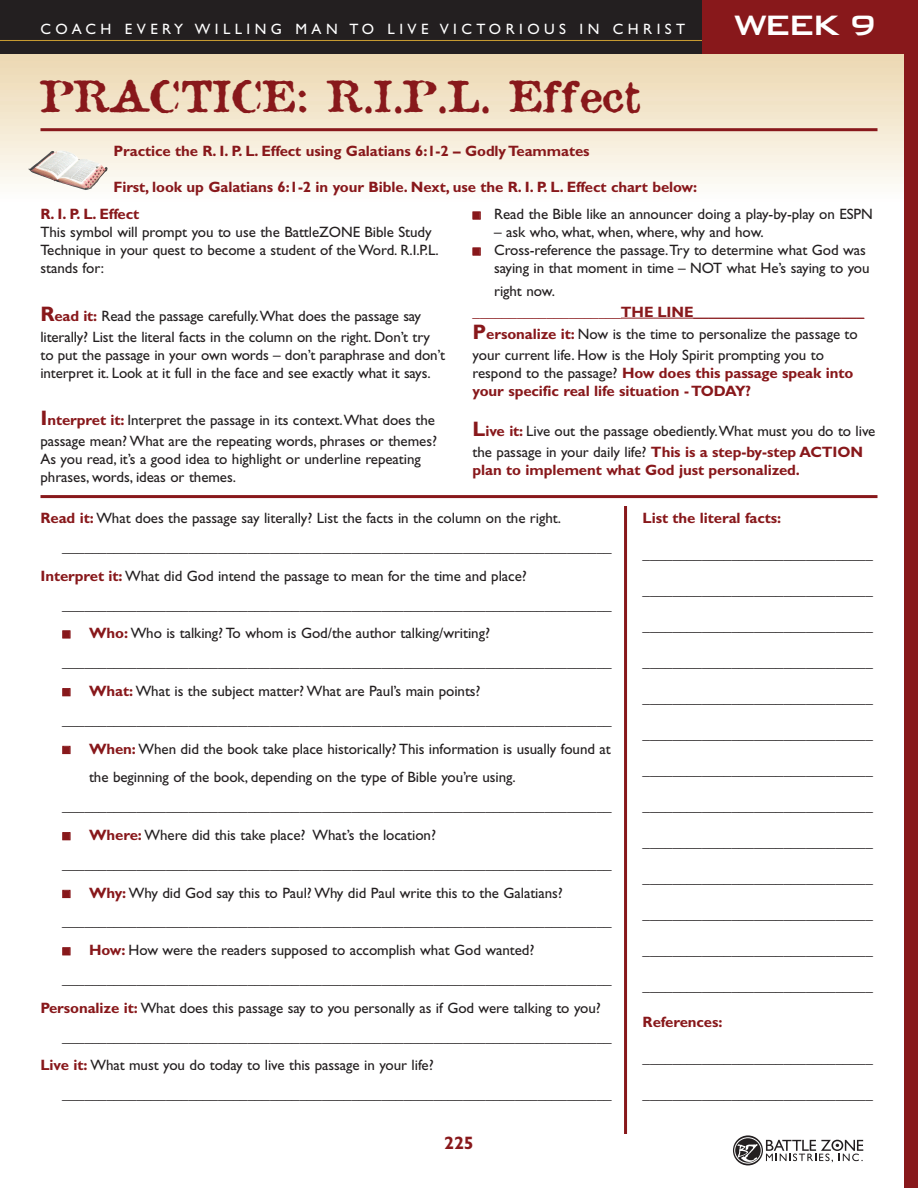
<style>
.page{position:relative;width:918px;height:1188px;background:#fff}
.page>*{position:absolute;margin:0;border:0;box-sizing:border-box;transform-origin:0 0}
.t1{font:42px "Atticpc";color:#88181b}
.t2{font:500 37.5px "Bank Gothic BT";color:#fff}
.t3{font:700 18px "Gill Sans";color:#88181b}
.t4{font:15px/18px "Gill Sans";letter-spacing:-.005em;color:#231f20}
.t5{font:700 15px/18px "Gill Sans";letter-spacing:-.005em;color:#88181b}
.t6{font:15px "Gill Sans";letter-spacing:.295em;color:#fff}
.s1{font-weight:700;font-size:21px;color:#88181b}
.s2{font-weight:700;color:#88181b}
.s3{color:#88181b}
.s4{font-weight:400;color:#231f20}
</style>
<div class="page">
<svg style="left:0;top:54px;width:904px;height:81px;background:#f0e1c3"></svg>
<div style="left:904px;top:0;width:14px;height:1188px;background:#88181b"></div>
<div style="left:0;top:0;width:918px;height:54px;background:#231f20"></div>
<svg style="left:733px;top:1135px;width:30px;height:30px"></svg>
<svg style="left:735px;top:1138px;width:26px;height:25px"></svg>
<div style="left:734px;top:1137px;width:28px;height:26px;border:1px solid #fff;border-radius:50%"></div>
<svg style="left:737px;top:1144px;width:20px;height:18px"></svg>
<svg style="left:766px;top:1140px;width:97px;height:22px"></svg>
<hr style="left:40px;top:128px;width:838px;height:3px;background:#88181b">
<hr style="left:0;top:40px;width:918px;height:1px;background:#c69a31">
<div style="left:702px;top:0;width:216px;height:54px;background:#88181b"></div>
<hr style="left:624px;top:506px;width:3px;height:628px;background:#88181b">
<img style="left:0;top:135px;width:904px;height:372px">
<p class="t6" style="left:40px;top:24px;width:646px">COACH EVERY WILLING MAN TO LIVE VICTORIOUS IN CHRIST</p>
<h1 class="t1" style="left:41px;top:73px;width:603px">PRACTICE: R.I.P.L. Effect</h1>
<p class="t5" style="left:113px;top:143px;width:478px">Practice the R. I. P. L. Effect using Galatians 6:1-2 – Godly Teammates</p>
<p class="t5" style="left:113px;top:179px;width:585px">First, look up Galatians 6:1-2 in your Bible. Next, use the R. I. P. L. Effect chart below:</p>
<h2 class="t2" style="left:733px;top:0;width:146px">WEEK 9</h2>
<p class="t5" style="left:40px;top:207px;width:100px">R. I. P. L. Effect</p>
<p class="t4" style="left:40px;top:225px;width:400px">This symbol will prompt you to use the BattleZONE Bible Study<br>Technique in your quest to become a student of the Word. R.I.P.L. stands for:</p>
<p class="t4" style="left:40px;top:306px;width:391px;line-height:21.1px"><span class="s1">R</span><span class="s2">ead it:</span> Read the passage carefully.What does the passage say literally? List the literal facts in the column on the right. Don’t try</p>
<p class="t4" style="left:40px;top:347px;width:406px">to put the passage in your own words – don’t paraphrase and don’t interpret it. Look at it full in the face and see exactly what it says.</p>
<p class="t4" style="left:40px;top:411px;width:398px;line-height:21.1px"><span class="s1">I</span><span class="s2">nterpret it:</span> Interpret the passage in its context.What does the passage mean? What are the repeating words, phrases or themes?</p>
<p class="t4" style="left:41px;top:452px;width:382px">As you read, it’s a good idea to highlight or underline repeating phrases, words, ideas or themes.</p>
<p class="t4" style="left:473px;top:207px;width:402px"><span class="s3">■</span> Read the Bible like an announcer doing a play-by-play on ESPN</p>
<p class="t4" style="left:494px;top:225px;width:271px">– ask who, what, when, where, why and how.</p>
<p class="t4" style="left:473px;top:243px;width:399px;text-align:right"><span class="s3">■</span> Cross-reference the passage.Try to determine what God was saying in that moment in time – NOT what He’s saying to you</p>
<p class="t4" style="left:494px;top:283px;width:62px">right now.</p>
<p class="t4" style="left:473px;top:302px;width:393px;line-height:21.6px"><span class="s2">____________________THE LINE_______________________<br></span><span class="s1">P</span><span class="s2">ersonalize it:</span> Now is the time to personalize the passage to your current life. How is the Holy Spirit prompting you to</p>
<p class="t5" style="left:473px;top:365px;width:382px"><span class="s4">respond to the passage?</span> How does this passage speak into your specific real life situation - TODAY?</p>
<p class="t4" style="left:473px;top:422px;width:404px;line-height:21.1px"><span class="s1">L</span><span class="s2">ive it:</span> Live out the passage obediently.What must you do to live the passage in your daily life? <span class="s2">This is a step-by-step ACTION</span></p>
<p class="t5" style="left:473px;top:462px;width:329px">plan to implement what God just personalized.</p>
<p class="t4" style="left:41px;top:511px;width:522px"><span class="s2">Read it:</span> What does the passage say literally? List the facts in the column on the right.</p>
<p class="t4" style="left:62px;top:539px;width:551px">__________________________________________________________________________</p>
<p class="t4" style="left:41px;top:568px;width:488px"><span class="s2">Interpret it:</span> What did God intend the passage to mean for the time and place?</p>
<p class="t4" style="left:62px;top:597px;width:551px">__________________________________________________________________________</p>
<p class="t4" style="left:62px;top:620px;width:551px;line-height:28.8px"><span class="s3">■</span> <span class="s2">Who:</span> Who is talking? To whom is God/the author talking/writing? __________________________________________________________________________</p>
<p class="t4" style="left:62px;top:678px;width:551px;line-height:28.8px"><span class="s3">■</span> <span class="s2">What:</span> What is the subject matter? What are Paul’s main points? __________________________________________________________________________</p>
<p class="t4" style="left:62px;top:741px;width:550px"><span class="s3">■</span> <span class="s2">When:</span> When did the book take place historically? This information is usually found at</p>
<p class="t4" style="left:89px;top:770px;width:428px">the beginning of the book, depending on the type of Bible you’re using.</p>
<p class="t4" style="left:62px;top:799px;width:551px">__________________________________________________________________________</p>
<p class="t4" style="left:62px;top:822px;width:551px;line-height:28.8px"><span class="s3">■</span> <span class="s2">Where:</span> Where did this take place? What’s the location? __________________________________________________________________________</p>
<p class="t4" style="left:62px;top:880px;width:551px;line-height:28.8px"><span class="s3">■</span> <span class="s2">Why:</span> Why did God say this to Paul? Why did Paul write this to the Galatians? __________________________________________________________________________</p>
<p class="t4" style="left:62px;top:943px;width:474px"><span class="s3">■</span> <span class="s2">How:</span> How were the readers supposed to accomplish what God wanted?</p>
<p class="t4" style="left:62px;top:971px;width:551px">__________________________________________________________________________</p>
<p class="t4" style="left:41px;top:1000px;width:562px"><span class="s2">Personalize it:</span> What does this passage say to you personally as if God were talking to you?</p>
<p class="t4" style="left:62px;top:1029px;width:551px">__________________________________________________________________________</p>
<p class="t4" style="left:41px;top:1058px;width:395px"><span class="s2">Live it:</span> What must you do today to live this passage in your life?</p>
<p class="t4" style="left:62px;top:1087px;width:551px">__________________________________________________________________________</p>
<p class="t3" style="left:444px;top:1136px;width:31px">225</p>
<p class="t5" style="left:643px;top:511px;width:140px">List the literal facts:</p>
<p class="t4" style="left:643px;top:547px;width:232px">_______________________________</p>
<p class="t4" style="left:643px;top:583px;width:232px">_______________________________</p>
<p class="t4" style="left:643px;top:619px;width:232px">_______________________________</p>
<p class="t4" style="left:643px;top:655px;width:232px">_______________________________</p>
<p class="t4" style="left:643px;top:691px;width:232px">_______________________________</p>
<p class="t4" style="left:643px;top:727px;width:232px">_______________________________</p>
<p class="t4" style="left:643px;top:763px;width:232px">_______________________________</p>
<p class="t4" style="left:643px;top:799px;width:232px">_______________________________</p>
<p class="t4" style="left:643px;top:835px;width:232px">_______________________________</p>
<p class="t4" style="left:643px;top:871px;width:232px">_______________________________</p>
<p class="t4" style="left:643px;top:907px;width:232px">_______________________________</p>
<p class="t4" style="left:643px;top:943px;width:232px">_______________________________</p>
<p class="t4" style="left:643px;top:979px;width:232px">_______________________________</p>
<p class="t5" style="left:643px;top:1015px;width:81px">References:</p>
<p class="t4" style="left:643px;top:1051px;width:232px">_______________________________</p>
<p class="t4" style="left:643px;top:1087px;width:232px">_______________________________</p>
</div>
